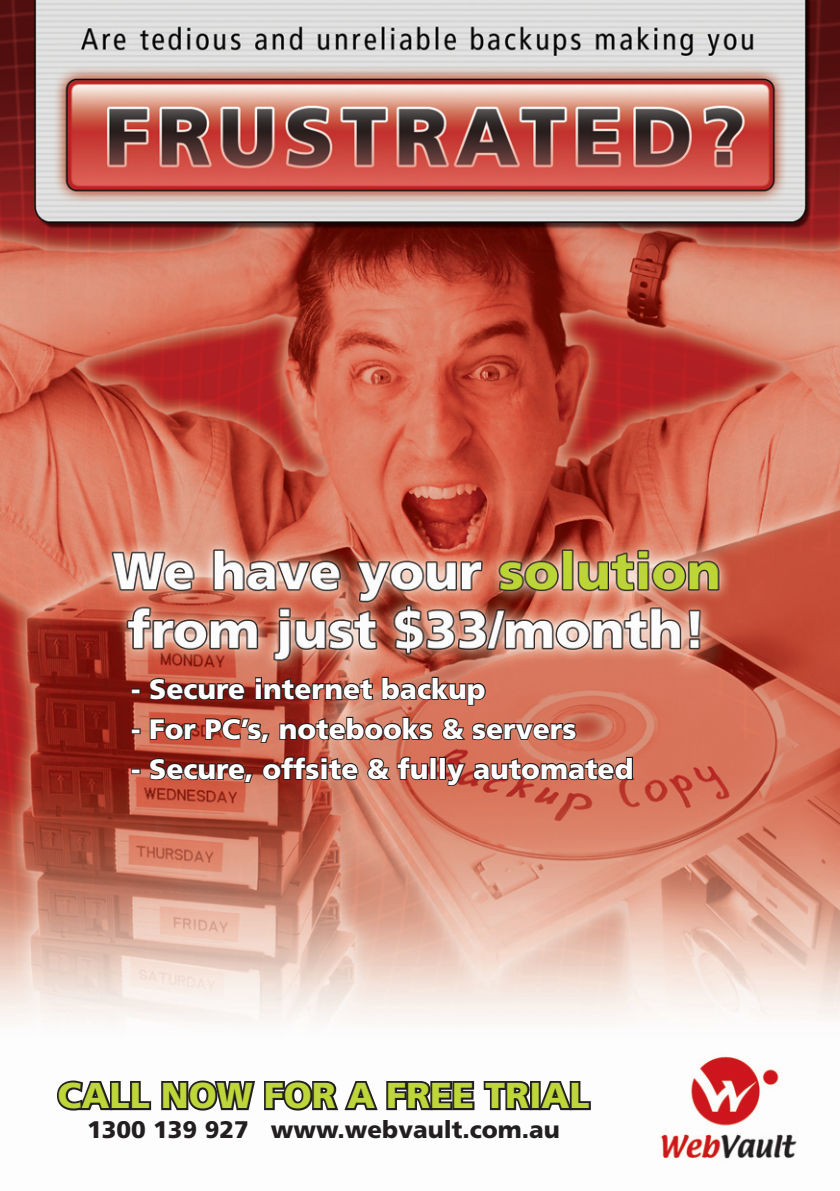
<style>
.page{position:relative;width:840px;height:1191px;background:#fff}
.page>*{position:absolute;margin:0;border:0;box-sizing:border-box;transform-origin:0 0}
.Paragraph_Style_1{font:900 36px "Frutiger LT Std";color:#bed639}
.Paragraph_Style_1-2{font:900 28px "Frutiger LT Std";color:#fff}
.Paragraph_Style_1-3{font:900 24px "Frutiger LT Std";color:#231f20}
</style>
<div class="page">
<img style="left:0;top:0;width:839px;height:1159px">
<div style="left:131px;top:688px;width:10px;height:6px;border:2px solid #231f20"></div>
<svg style="left:148px;top:677px;width:98px;height:24px;background:#6f2e26"></svg>
<div style="left:255px;top:683px;width:7px;height:17px;border:2px solid #231f20"></div>
<div style="left:255px;top:677px;width:7px;height:6px;border:2px solid #231f20"></div>
<svg style="left:262px;top:676px;width:112px;height:25px;background:#814035"></svg>
<svg style="left:380px;top:676px;width:106px;height:30px;background:#9b5b4a"></svg>
<div style="left:131px;top:728px;width:10px;height:6px;border:2px solid #231f20"></div>
<svg style="left:149px;top:717px;width:49px;height:24px"></svg>
<svg style="left:204px;top:717px;width:67px;height:27px;background:#984e3e"></svg>
<svg style="left:278px;top:716px;width:156px;height:25px;background:#8b4f43"></svg>
<svg style="left:440px;top:717px;width:137px;height:32px;background:#a55d4b"></svg>
<div style="left:131px;top:768px;width:10px;height:6px;border:2px solid #231f20"></div>
<svg style="left:148px;top:757px;width:106px;height:27px;background:#793228"></svg>
<svg style="left:261px;top:755px;width:59px;height:26px;background:#783228"></svg>
<div style="left:320px;top:763px;width:7px;height:17px;border:2px solid #231f20"></div>
<div style="left:320px;top:757px;width:7px;height:6px;border:2px solid #231f20"></div>
<svg style="left:327px;top:756px;width:32px;height:25px"></svg>
<svg style="left:366px;top:755px;width:63px;height:26px;background:#9a5848"></svg>
<div style="left:429px;top:757px;width:7px;height:23px;border:2px solid #231f20"></div>
<div style="left:439px;top:757px;width:7px;height:23px;border:2px solid #231f20"></div>
<svg style="left:444px;top:756px;width:189px;height:31px;background:#9e5546"></svg>
<svg style="left:55px;top:1061px;width:98px;height:52px"></svg>
<svg style="left:159px;top:1041px;width:433px;height:109px"></svg>
<p class="Paragraph_Style_1-2" style="left:131px;top:672px;width:356px">- Secure internet backup</p>
<p class="Paragraph_Style_1-2" style="left:131px;top:712px;width:446px">- For PC’s, notebooks &amp; servers</p>
<p class="Paragraph_Style_1-2" style="left:131px;top:752px;width:503px">- Secure, offsite &amp; fully automated</p>
<p class="Paragraph_Style_1" style="left:58px;top:1073px;width:533px">CALL NOW FOR A FREE TRIAL</p>
<p class="Paragraph_Style_1-3" style="left:87px;top:1115px;width:474px">1300 139 927 www.webvault.com.au</p>
</div>
